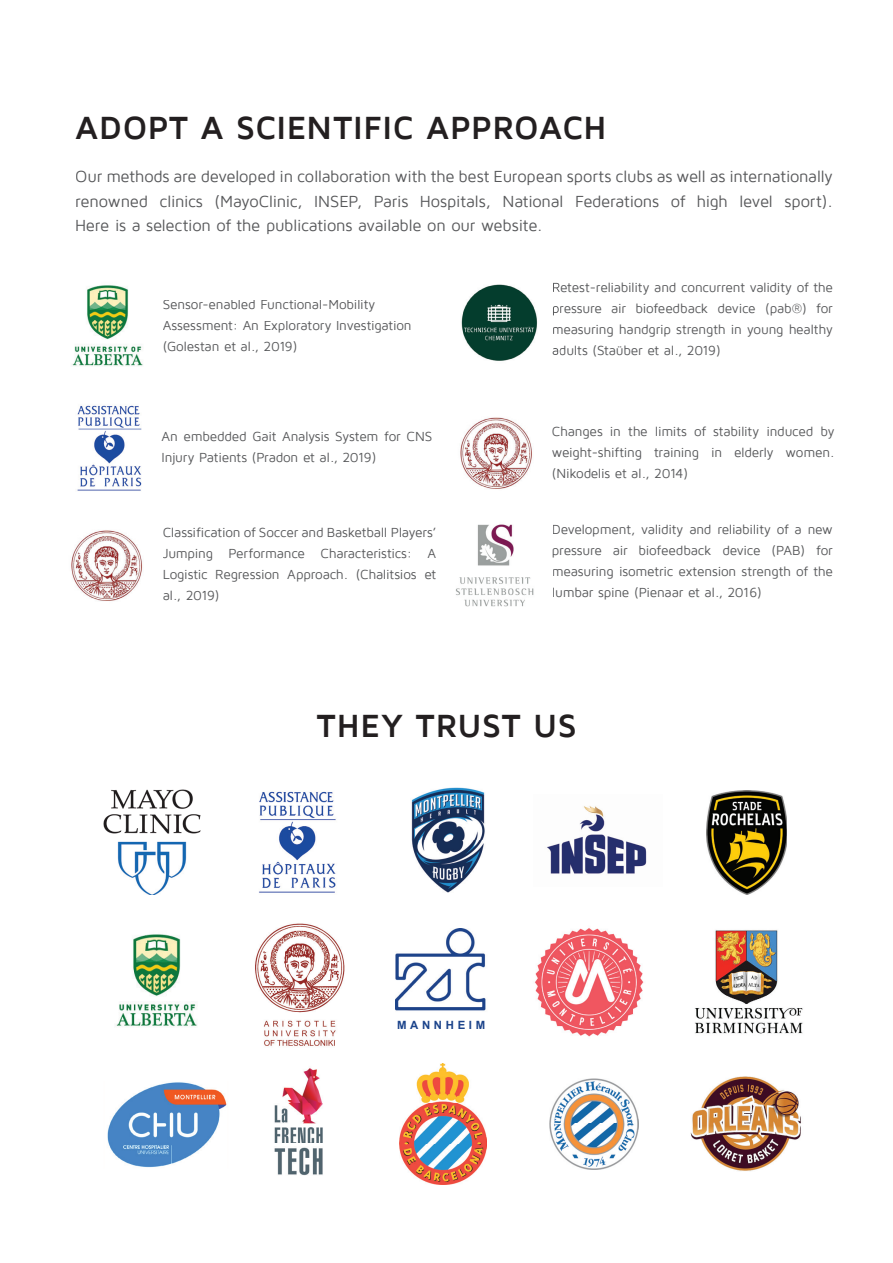
<style>
.page{position:relative;width:893px;height:1263px;background:#fff}
.page>*{position:absolute;margin:0;border:0;box-sizing:border-box;transform-origin:0 0}
.t1{font:700 33px "Maven Pro";letter-spacing:.015em;color:#231f20}
.t2{font:16.5px/24.6px "Maven Pro";letter-spacing:-.015em;color:#57585a;text-align:justify}
.t3{font:13.5px/21px "Maven Pro";letter-spacing:-.015em;color:#57585a;text-align:justify}
.t4{font:700 11.4px "Arial";letter-spacing:.32em;color:#1c448b}
</style>
<div class="page">
<img style="left:460px;top:417px;width:72px;height:72px">
<img style="left:461px;top:284px;width:93px;height:77px">
<img style="left:411px;top:787px;width:74px;height:106px">
<img style="left:259px;top:791px;width:77px;height:102px">
<img style="left:547px;top:806px;width:100px;height:68px">
<img style="left:103px;top:789px;width:98px;height:106px">
<img style="left:706px;top:790px;width:81px;height:104px">
<img style="left:274px;top:1068px;width:49px;height:108px">
<img style="left:550px;top:1078px;width:89px;height:91px">
<img style="left:107px;top:1082px;width:120px;height:86px">
<img style="left:399px;top:1063px;width:88px;height:122px">
<img style="left:690px;top:1076px;width:111px;height:95px">
<img style="left:455px;top:524px;width:79px;height:83px">
<img style="left:72px;top:285px;width:71px;height:81px">
<img style="left:71px;top:530px;width:72px;height:71px">
<svg style="left:553px;top:282px;width:7px;height:12px"></svg>
<svg style="left:553px;top:303px;width:6px;height:12px"></svg>
<svg style="left:553px;top:325px;width:7px;height:11px"></svg>
<svg style="left:553px;top:345px;width:7px;height:11px"></svg>
<img style="left:77px;top:405px;width:65px;height:86px">
<img style="left:116px;top:934px;width:81px;height:93px">
<img style="left:535px;top:928px;width:109px;height:109px">
<img style="left:395px;top:928px;width:91px;height:83px">
<img style="left:694px;top:930px;width:109px;height:104px">
<img style="left:255px;top:923px;width:90px;height:123px">
<h1 class="t1" style="left:75px;top:110px;width:533px">ADOPT A SCIENTIFIC APPROACH</h1>
<p class="t2" style="left:75px;top:164px;width:759px">Our methods are developed in collaboration with the best European sports clubs as well as internationally renowned clinics (MayoClinic, INSEP, Paris Hospitals, National Federations of high level sport).<br>Here is a selection of the publications available on our website.</p>
<p class="t3" style="left:163px;top:295px;width:250px;text-align:left">Sensor-enabled Functional-Mobility<br>Assessment: An Exploratory Investigation (Golestan et al., 2019)</p>
<p class="t3" style="left:552px;top:277px;width:283px">Retest-reliability and concurrent validity of the pressure air biofeedback device (pab®) for measuring handgrip strength in young healthy adults (Staüber et al., 2019)</p>
<p class="t3" style="left:162px;top:426px;width:272px">An embedded Gait Analysis System for CNS<br>Injury Patients (Pradon et al., 2019)</p>
<p class="t3" style="left:552px;top:421px;width:284px">Changes in the limits of stability induced by weight-shifting training in elderly women. (Nikodelis et al., 2014)</p>
<p class="t3" style="left:163px;top:523px;width:275px">Classification of Soccer and Basketball Players’ Jumping Performance Characteristics: A Logistic Regression Approach. (Chalitsios et al., 2019)</p>
<p class="t3" style="left:552px;top:520px;width:283px">Development, validity and reliability of a new pressure air biofeedback device (PAB) for measuring isometric extension strength of the lumbar spine (Pienaar et al., 2016)</p>
<h1 class="t1" style="left:317px;top:708px;width:262px">THEY TRUST US</h1>
<p class="t4" style="left:397px;top:1017px;width:89px">MANNHEIM</p>
</div>
